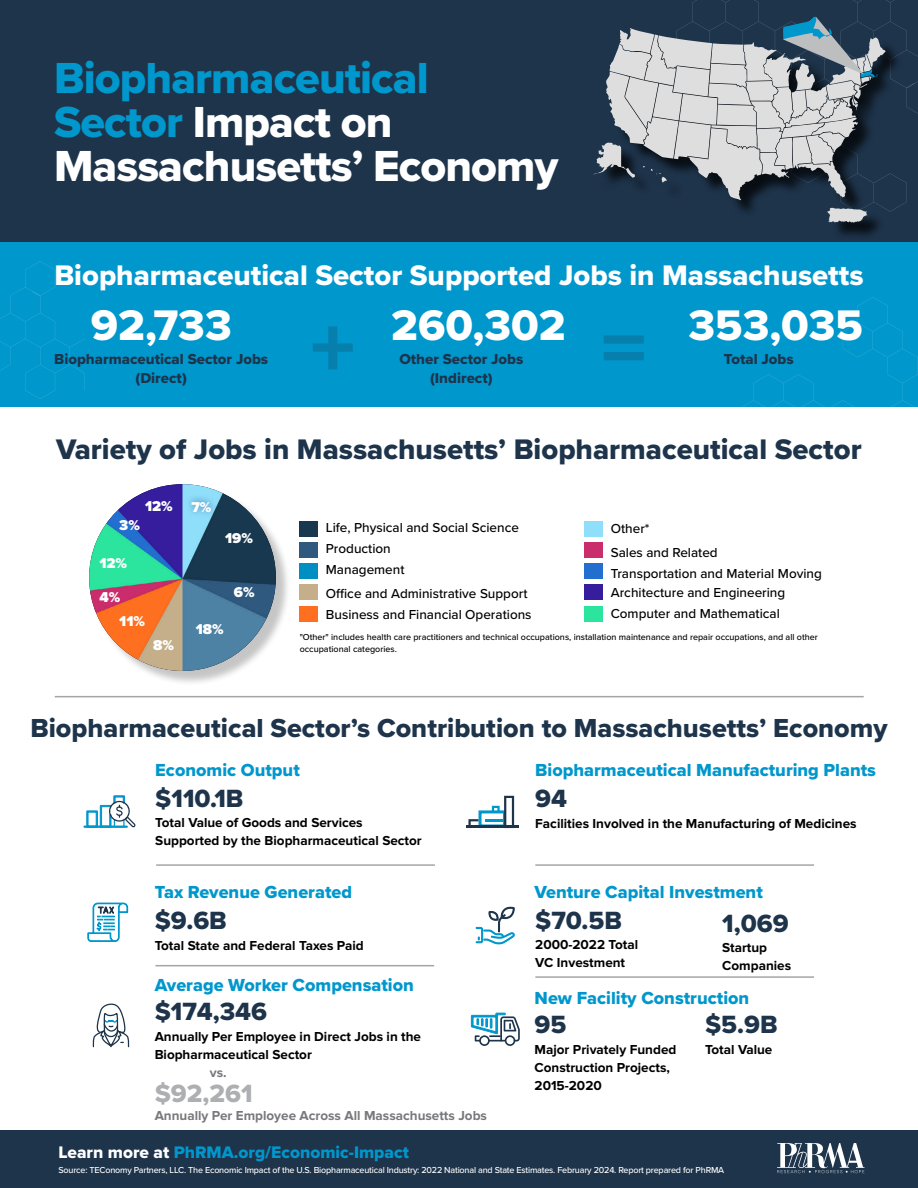
<style>
.page{position:relative;width:918px;height:1188px;background:#fff}
.page>*{position:absolute;margin:0;border:0;box-sizing:border-box;transform-origin:0 0}
.t1{font:45px/44.2px "Proxima Nova Extrabld";letter-spacing:-.02em;color:#fff}
.t2{font:44.4px "Proxima Nova Extrabld";color:#fff}
.t3{font:29.4px "Proxima Nova Extrabld";color:#1e344b}
.t4{font:29.4px "Proxima Nova Extrabld";color:#fff}
.t5{font:27px "Proxima Nova Extrabld";color:#1e344b}
.t6{font:25.8px "Proxima Nova Extrabld";color:#1e344b}
.t7{font:25.8px "Proxima Nova Extrabld";color:#adafb2}
.t8{font:18.15px "Proxima Nova Extrabld";color:#0097cd}
.t9{font:17.4px "Proxima Nova Extrabld";color:#0097cd}
.t10{font:15px/18.9px "Proxima Nova Extrabld";color:#1e344b;text-align:center}
.t11{font:900 14.7px "Proxima Nova";color:#fff}
.t12{font:700 13.5px/18.1px "Proxima Nova";color:#000}
.t13{font:500 13.5px/21px "Proxima Nova";color:#000}
.t14{font:700 13.5px "Proxima Nova";color:#77787b}
.t15{font:500 9px "Proxima Nova";letter-spacing:-.02em;color:#fff}
.t16{font:500 9px/12px "Proxima Nova";color:#000}
.s1{color:#0097cd}
.s2{font-size:89.4px;color:#1e344b}
.s3{color:#fff}
</style>
<div class="page">
<div style="left:585px;top:585px;width:18px;height:15px;background:#361d9e"></div>
<div style="left:585px;top:542px;width:18px;height:16px;background:#ca2d6b"></div>
<div style="left:0;top:0;width:918px;height:242px;background:#1e344b"></div>
<svg style="left:692px;top:0;width:226px;height:204px"></svg>
<div style="left:0;top:242px;width:918px;height:165px;background:#0097cd"></div>
<svg style="left:0;top:261px;width:85px;height:138px"></svg>
<svg style="left:742px;top:297px;width:176px;height:110px"></svg>
<div style="left:0;top:1131px;width:918px;height:57px;background:#1e344b"></div>
<svg style="left:777px;top:1143px;width:87px;height:30px"></svg>
<div style="left:300px;top:607px;width:18px;height:15px;background:#ff6f1f"></div>
<div style="left:300px;top:584px;width:18px;height:16px;background:#c4af8a"></div>
<div style="left:300px;top:563px;width:18px;height:16px;background:#008ec3"></div>
<div style="left:300px;top:542px;width:18px;height:16px;background:#30597f"></div>
<div style="left:300px;top:521px;width:18px;height:16px;background:#17384e"></div>
<div style="left:585px;top:607px;width:18px;height:15px;background:#2be49d"></div>
<div style="left:585px;top:563px;width:18px;height:16px;background:#226fcf"></div>
<div style="left:585px;top:521px;width:18px;height:16px;background:#8fdffb"></div>
<hr style="left:55px;top:696px;width:809px;height:1px;background:#a3a5a8">
<div style="left:91px;top:486px;width:200px;height:200px;background:#000;opacity:.23"></div>
<img style="left:89px;top:484px;width:187px;height:187px;border-radius:93px">
<div style="left:185px;top:494px;width:33px;height:25px;background:#25408f;opacity:.57"></div>
<div style="left:479px;top:810px;width:27px;height:17px;border:3px solid #0097cd"></div>
<hr style="left:156px;top:864px;width:279px;height:2px;background:#a3a5a8">
<div style="left:84px;top:826px;width:43px;height:1px;border:1px solid #0097cd"></div>
<svg style="left:86px;top:795px;width:50px;height:33px"></svg>
<svg style="left:468px;top:819px;width:11px;height:7px"></svg>
<hr style="left:466px;top:826px;width:53px;height:2px;background:#1e344b">
<svg style="left:487px;top:796px;width:27px;height:30px"></svg>
<hr style="left:535px;top:864px;width:279px;height:2px;background:#a3a5a8">
<svg style="left:87px;top:902px;width:41px;height:40px"></svg>
<svg style="left:476px;top:906px;width:39px;height:38px"></svg>
<hr style="left:485px;top:819px;width:19px;height:3px;background:#0097cd">
<hr style="left:155px;top:965px;width:279px;height:1px;background:#a3a5a8">
<hr style="left:535px;top:976px;width:279px;height:2px;background:#a3a5a8">
<svg style="left:471px;top:1013px;width:49px;height:33px"></svg>
<svg style="left:92px;top:1003px;width:38px;height:45px"></svg>
<div style="left:598px;top:31px;width:305px;height:210px;background:#000;opacity:.75"></div>
<svg style="left:827px;top:208px;width:41px;height:15px"></svg>
<svg style="left:593px;top:17px;width:293px;height:183px"></svg>
<h1 class="t1" style="left:54px;top:55px;width:506px"><span class="s1">Biopharmaceutical<br>Sector</span> Impact on<br>Massachusetts’ Economy</h1>
<h3 class="t4" style="left:54px;top:254px;width:811px">Biopharmaceutical Sector Supported Jobs in Massachusetts</h3>
<h2 class="t2" style="left:91px;top:292px;width:142px">92,733</h2>
<p class="t10" style="left:54px;top:350px;width:215px">Biopharmaceutical Sector Jobs (Direct)</p>
<h2 class="t2" style="left:310px;top:292px;width:257px"><span class="s2">+</span> 260,302</h2>
<h2 class="t2" style="left:601px;top:292px;width:263px"><span class="s2">=</span> 353,035</h2>
<p class="t10" style="left:399px;top:350px;width:125px">Other Sector Jobs (Indirect)</p>
<p class="t10" style="left:724px;top:350px;width:71px">Total Jobs</p>
<h3 class="t3" style="left:56px;top:427px;width:807px">Variety of Jobs in Massachusetts’ Biopharmaceutical Sector</h3>
<p class="t11" style="left:145px;top:495px;width:29px">12%</p>
<p class="t11" style="left:119px;top:514px;width:22px">3%</p>
<p class="t11" style="left:99px;top:552px;width:29px">12%</p>
<p class="t11" style="left:99px;top:586px;width:22px">4%</p>
<p class="t11" style="left:119px;top:610px;width:27px">11%</p>
<p class="t11" style="left:153px;top:634px;width:22px">8%</p>
<p class="t11" style="left:191px;top:496px;width:22px">7%</p>
<p class="t11" style="left:225px;top:527px;width:29px">19%</p>
<p class="t11" style="left:234px;top:581px;width:22px">6%</p>
<p class="t11" style="left:196px;top:618px;width:29px">18%</p>
<p class="t13" style="left:326px;top:516px;width:195px">Life, Physical and Social Science<br>Production<br>Management</p>
<p class="t13" style="left:326px;top:582px;width:207px">Office and Administrative Support<br>Business and Financial Operations</p>
<p class="t13" style="left:611px;top:516px;width:108px;line-height:24px">Other*<br>Sales and Related</p>
<p class="t13" style="left:611px;top:563px;width:213px;line-height:19.5px">Transportation and Material Moving<br>Architecture and Engineering</p>
<p class="t13" style="left:611px;top:603px;width:171px">Computer and Mathematical</p>
<p class="t16" style="left:300px;top:631px;width:520px">"Other" includes health care practitioners and technical occupations, installation maintenance and repair occupations, and all other occupational categories.</p>
<h3 class="t5" style="left:30px;top:707px;width:859px">Biopharmaceutical Sector’s Contribution to Massachusetts’ Economy</h3>
<h3 class="t8" style="left:155px;top:756px;width:146px">Economic Output</h3>
<h3 class="t6" style="left:155px;top:779px;width:90px">$110.1B</h3>
<p class="t12" style="left:155px;top:814px;width:268px">Total Value of Goods and Services<br>Supported by the Biopharmaceutical Sector</p>
<h3 class="t8" style="left:155px;top:878px;width:199px">Tax Revenue Generated</h3>
<h3 class="t6" style="left:155px;top:901px;width:74px">$9.6B</h3>
<p class="t12" style="left:155px;top:936px;width:211px">Total State and Federal Taxes Paid</p>
<h3 class="t8" style="left:155px;top:972px;width:261px">Average Worker Compensation</h3>
<h3 class="t6" style="left:155px;top:992px;width:114px">$174,346</h3>
<p class="t12" style="left:155px;top:1028px;width:268px">Annually Per Employee in Direct Jobs in the<br>Biopharmaceutical Sector</p>
<p class="t14" style="left:210px;top:1064px;width:18px">vs.</p>
<h3 class="t7" style="left:155px;top:1074px;width:99px">$92,261</h3>
<p class="t14" style="left:155px;top:1107px;width:334px">Annually Per Employee Across All Massachusetts Jobs</p>
<p class="t9" style="left:58px;top:1139px;width:352px"><span class="s3">Learn more at</span> PhRMA.org/Economic-Impact</p>
<h3 class="t8" style="left:535px;top:756px;width:342px">Biopharmaceutical Manufacturing Plants</h3>
<h3 class="t6" style="left:535px;top:779px;width:33px">94</h3>
<p class="t12" style="left:535px;top:814px;width:323px">Facilities Involved in the Manufacturing of Medicines</p>
<h3 class="t8" style="left:535px;top:878px;width:230px">Venture Capital Investment</h3>
<h3 class="t6" style="left:535px;top:901px;width:88px">$70.5B</h3>
<p class="t12" style="left:535px;top:936px;width:104px">2000-2022 Total<br>VC Investment</p>
<h3 class="t6" style="left:722px;top:904px;width:68px">1,069</h3>
<p class="t12" style="left:722px;top:939px;width:70px">Startup<br>Companies</p>
<h3 class="t8" style="left:535px;top:984px;width:216px">New Facility Construction</h3>
<h3 class="t6" style="left:535px;top:1006px;width:33px">95</h3>
<p class="t12" style="left:535px;top:1041px;width:143px">Major Privately Funded<br>Construction Projects,<br>2015-2020</p>
<h3 class="t6" style="left:705px;top:1005px;width:74px">$5.9B</h3>
<p class="t12" style="left:705px;top:1041px;width:69px">Total Value</p>
<p class="t15" style="left:58px;top:1163px;width:667px">Source: TEConomy Partners, LLC. The Economic Impact of the U.S. Biopharmaceutical Industry: 2022 National and State Estimates. February 2024. Report prepared for PhRMA</p>
</div>
